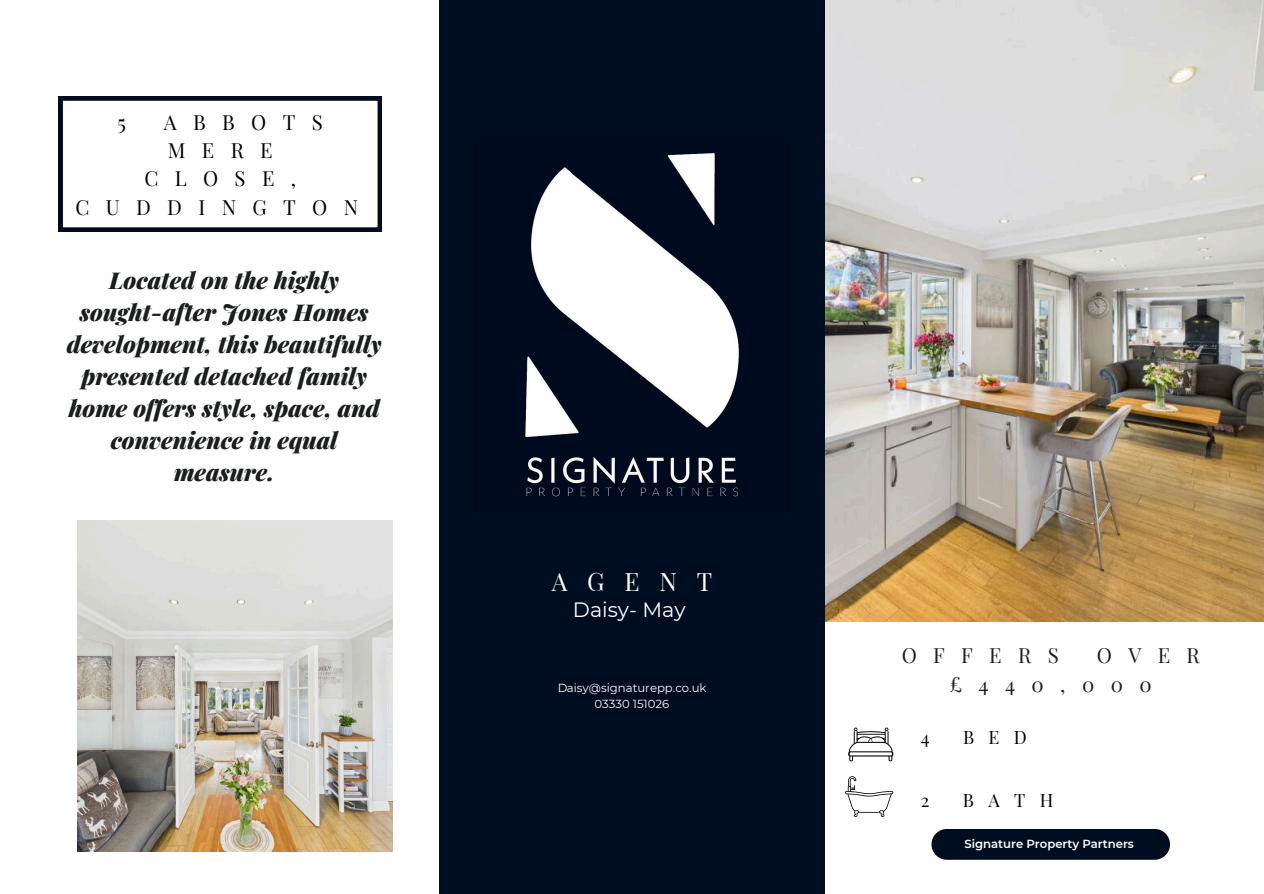
<style>
.page{position:relative;width:1264px;height:894px;background:#fff}
.page>*{position:absolute;margin:0;border:0;box-sizing:border-box;transform-origin:0 0}
.t1{font:24.75px "Playfair Display";letter-spacing:.8em;color:#fff}
.t2{font:italic 900 23.25px/32px "Playfair Display";color:#1a1e1d;text-align:center}
.t3{font:20.7px "Montserrat";color:#fff}
.t4{font:20.55px/28.7px "Playfair Display";letter-spacing:.8em;color:#1a1e1d}
.t5{font:20.4px "Playfair Display";letter-spacing:.8em;color:#000}
.t6{font:18px "Playfair Display";letter-spacing:.8em;color:#000}
.t7{font:11.7px/15.6px "Montserrat";color:#fff;text-align:center}
.t8{font:600 11.7px "Montserrat";color:#fff}
</style>
<div class="page">
<img style="left:824px;top:0;width:439px;height:621px">
<div style="left:931px;top:828px;width:238px;height:31px;background:#000d20"></div>
<div style="left:439px;top:0;width:385px;height:893px;background:#000d20"></div>
<img style="left:525px;top:152px;width:214px;height:345px">
<svg style="left:58px;top:96px;width:323px;height:135px"></svg>
<img style="left:77px;top:520px;width:315px;height:331px">
<svg style="left:848px;top:727px;width:45px;height:34px"></svg>
<svg style="left:845px;top:776px;width:48px;height:40px"></svg>
<p class="t5" style="left:118px;top:108px;width:10px">5</p>
<p class="t5" style="left:164px;top:108px;width:160px">ABBOTS</p>
<p class="t5" style="left:168px;top:136px;width:106px">MERE</p>
<p class="t5" style="left:144px;top:164px;width:153px">CLOSE,</p>
<p class="t5" style="left:75px;top:192px;width:284px">CUDDINGTON</p>
<p class="t2" style="left:67px;top:263px;width:316px">Located on the highly sought-after Jones Homes development, this beautifully presented detached family home offers style, space, and convenience in equal measure.</p>
<p class="t1" style="left:551px;top:563px;width:162px">AGENT</p>
<p class="t3" style="left:573px;top:597px;width:114px">Daisy- May</p>
<p class="t7" style="left:557px;top:679px;width:151px">Daisy@signaturepp.co.uk<br>03330 151026</p>
<p class="t4" style="left:901px;top:640px;width:159px">OFFERS</p>
<p class="t4" style="left:949px;top:640px;width:252px;text-indent:147px">OVER £440,000</p>
<p class="t6" style="left:920px;top:724px;width:10px">4</p>
<p class="t6" style="left:963px;top:724px;width:65px">BED</p>
<p class="t6" style="left:920px;top:787px;width:10px">2</p>
<p class="t6" style="left:962px;top:787px;width:92px">BATH</p>
<p class="t8" style="left:964px;top:836px;width:171px">Signature Property Partners</p>
</div>
